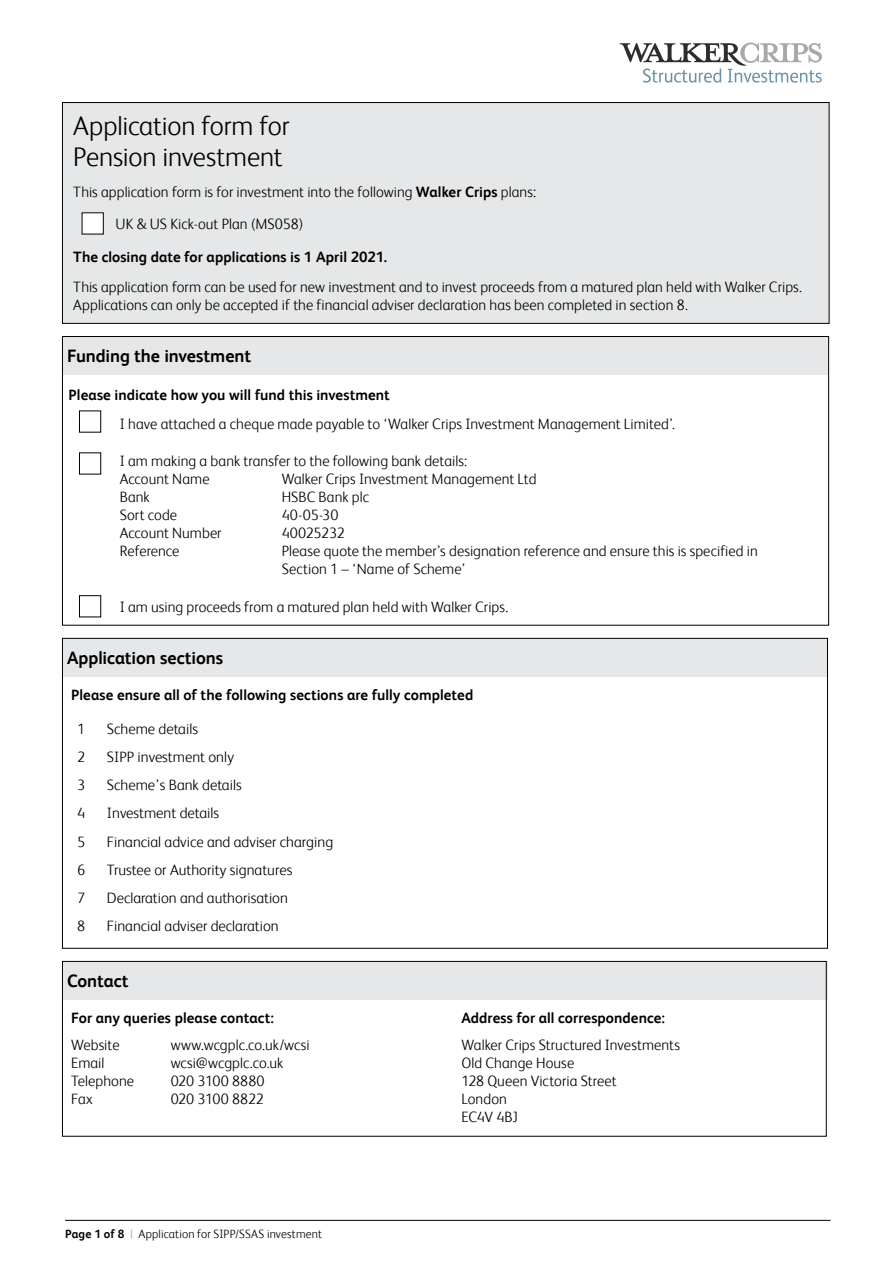
<style>
.page{position:relative;width:893px;height:1263px;background:#fff}
.page>*{position:absolute;margin:0;border:0;box-sizing:border-box;transform-origin:0 0}
.t1{font:300 27px/31.2px "FS Albert";letter-spacing:-.005em;color:#000}
.t2{font:700 18px "FS Albert";letter-spacing:-.005em;color:#000}
.t3{font:300 15px/18px "FS Albert";color:#000}
.t4{font:700 15px "FS Albert";letter-spacing:.005em;color:#000}
.t5{font:300 12px "FS Albert";letter-spacing:.01em;color:#000}
.s1{font-weight:700}
.s2{color:#939598}
</style>
<div class="page">
<hr style="left:65px;top:1220px;width:766px;height:1px;background:#000">
<svg style="left:620px;top:43px;width:202px;height:40px"></svg>
<div style="left:63px;top:638px;width:764px;height:38px;background:#e6e7e8"></div>
<div style="left:63px;top:961px;width:765px;height:38px;background:#e6e7e8"></div>
<div style="left:62px;top:961px;width:764px;height:175px;border:1px solid #000"></div>
<div style="left:63px;top:336px;width:765px;height:39px;background:#e6e7e8"></div>
<div style="left:79px;top:595px;width:22px;height:22px;border:1px solid #000"></div>
<div style="left:62px;top:103px;width:767px;height:220px;background:#e6e7e8"></div>
<div style="left:62px;top:102px;width:767px;height:222px;border:1px solid #000"></div>
<div style="left:82px;top:213px;width:21px;height:21px;background:#fff"></div>
<h1 class="t1" style="left:73px;top:110px;width:218px">Application form for<br>Pension investment</h1>
<p class="t3" style="left:115px;top:175px;width:422px;line-height:32.5px;text-indent:-42px">This application form is for investment into the following <span class="s1">Walker Crips</span> plans:<br>UK &amp; US Kick-out Plan (MS058)</p>
<p class="t4" style="left:73px;top:248px;width:315px">The closing date for applications is 1 April 2021.</p>
<p class="t3" style="left:73px;top:278px;width:730px">This application form can be used for new investment and to invest proceeds from a matured plan held with Walker Crips.<br>Applications can only be accepted if the financial adviser declaration has been completed in section 8.</p>
<p class="t2" style="left:67px;top:345px;width:186px">Funding the investment</p>
<p class="t4" style="left:69px;top:386px;width:323px">Please indicate how you will fund this investment</p>
<p class="t3" style="left:120px;top:414px;width:557px">I have attached a cheque made payable to ‘Walker Crips Investment Management Limited’.</p>
<p class="t3" style="left:120px;top:452px;width:349px">I am making a bank transfer to the following bank details:<br>Account Name</p>
<p class="t3" style="left:282px;top:470px;width:256px">Walker Crips Investment Management Ltd</p>
<p class="t3" style="left:120px;top:488px;width:32px">Bank</p>
<p class="t3" style="left:282px;top:488px;width:89px">HSBC Bank plc</p>
<p class="t3" style="left:120px;top:506px;width:59px">Sort code</p>
<p class="t3" style="left:282px;top:506px;width:58px">40-05-30</p>
<p class="t3" style="left:120px;top:524px;width:103px">Account Number</p>
<p class="t3" style="left:282px;top:524px;width:65px">40025232</p>
<p class="t3" style="left:120px;top:542px;width:61px">Reference</p>
<p class="t3" style="left:282px;top:542px;width:478px">Please quote the member’s designation reference and ensure this is specified in<br>Section 1 – ‘Name of Scheme’</p>
<p class="t3" style="left:120px;top:598px;width:390px">I am using proceeds from a matured plan held with Walker Crips.</p>
<p class="t2" style="left:67px;top:647px;width:158px">Application sections</p>
<p class="t4" style="left:71px;top:686px;width:404px">Please ensure all of the following sections are fully completed</p>
<p class="t3" style="left:77px;top:720px;width:10px">1</p>
<p class="t3" style="left:107px;top:720px;width:93px">Scheme details</p>
<p class="t3" style="left:77px;top:748px;width:10px">2</p>
<p class="t3" style="left:107px;top:748px;width:129px">SIPP investment only</p>
<p class="t3" style="left:77px;top:776px;width:10px">3</p>
<p class="t3" style="left:107px;top:776px;width:136px">Scheme’s Bank details</p>
<p class="t3" style="left:77px;top:804px;width:10px">4</p>
<p class="t3" style="left:107px;top:804px;width:114px">Investment details</p>
<p class="t3" style="left:77px;top:832px;width:10px">5</p>
<p class="t3" style="left:107px;top:832px;width:228px">Financial advice and adviser charging</p>
<p class="t3" style="left:77px;top:860px;width:10px">6</p>
<p class="t3" style="left:107px;top:860px;width:187px">Trustee or Authority signatures</p>
<p class="t3" style="left:77px;top:888px;width:10px">7</p>
<p class="t3" style="left:107px;top:888px;width:183px">Declaration and authorisation</p>
<p class="t3" style="left:77px;top:916px;width:10px">8</p>
<p class="t3" style="left:107px;top:916px;width:173px">Financial adviser declaration</p>
<p class="t2" style="left:67px;top:970px;width:63px">Contact</p>
<p class="t4" style="left:71px;top:1009px;width:204px">For any queries please contact:</p>
<p class="t3" style="left:71px;top:1035px;width:50px">Website</p>
<p class="t3" style="left:171px;top:1035px;width:141px">www.wcgplc.co.uk/wcsi</p>
<p class="t3" style="left:71px;top:1053px;width:35px">Email</p>
<p class="t3" style="left:171px;top:1053px;width:114px">wcsi@wcgplc.co.uk</p>
<p class="t3" style="left:71px;top:1071px;width:65px">Telephone</p>
<p class="t3" style="left:171px;top:1071px;width:95px">020 3100 8880</p>
<p class="t3" style="left:71px;top:1089px;width:23px">Fax</p>
<p class="t3" style="left:171px;top:1089px;width:95px">020 3100 8822</p>
<p class="t5" style="left:65px;top:1226px;width:258px"><span class="s1">Page 1 of 8</span> <span class="s2">|</span> Application for SIPP/SSAS investment</p>
<p class="t4" style="left:461px;top:1009px;width:205px">Address for all correspondence:</p>
<p class="t3" style="left:461px;top:1035px;width:220px">Walker Crips Structured Investments<br>Old Change House<br>128 Queen Victoria Street<br>London<br>EC4V 4BJ</p>
</div>
